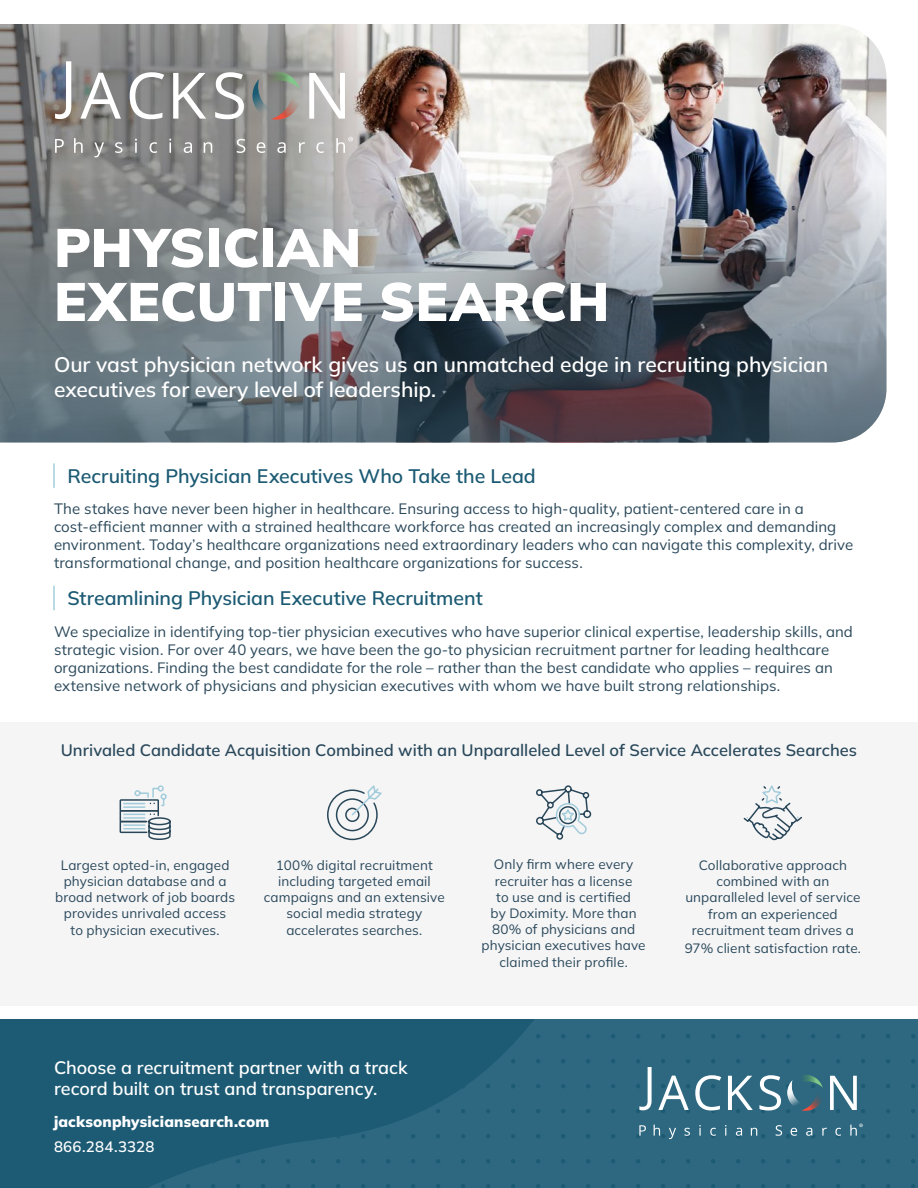
<style>
.page{position:relative;width:918px;height:1188px;background:#fff}
.page>*{position:absolute;margin:0;border:0;box-sizing:border-box;transform-origin:0 0}
.t1{font:900 54px/54px "Mulish";letter-spacing:.005em;color:#fff}
.t2{font:600 21px/25.2px "Mulish";letter-spacing:-.005em;color:#fff}
.t3{font:600 19.5px "Mulish";letter-spacing:-.005em;color:#1b5a73}
.t4{font:600 18px/21.6px "Mulish";color:#fff}
.t5{font:600 16.5px "Mulish";color:#29485a}
.t6{font:15px/18px "Mulish";letter-spacing:.005em;color:#2a485a}
.t7{font:900 15px "Mulish";letter-spacing:.01em;color:#fff}
.t8{font:600 15px "Mulish";letter-spacing:.015em;color:#fff}
.t9{font:13.5px/16.2px "Mulish";letter-spacing:.01em;color:#2a485a;text-align:center}
</style>
<div class="page">
<svg style="left:0;top:1019px;width:918px;height:169px;fill:#2d6880"></svg>
<div style="left:0;top:722px;width:918px;height:284px;background:#f5f5f6"></div>
<img style="left:0;top:24px;width:886px;height:418px">
<svg style="left:55px;top:139px;width:9px;height:14px"></svg>
<svg style="left:74px;top:138px;width:9px;height:15px"></svg>
<svg style="left:94px;top:142px;width:10px;height:15px"></svg>
<svg style="left:115px;top:142px;width:8px;height:11px"></svg>
<svg style="left:135px;top:139px;width:2px;height:14px"></svg>
<svg style="left:150px;top:142px;width:7px;height:11px"></svg>
<svg style="left:169px;top:139px;width:2px;height:14px"></svg>
<svg style="left:184px;top:142px;width:8px;height:11px"></svg>
<svg style="left:204px;top:142px;width:8px;height:11px"></svg>
<svg style="left:237px;top:139px;width:8px;height:14px"></svg>
<svg style="left:257px;top:142px;width:8px;height:11px"></svg>
<svg style="left:277px;top:142px;width:9px;height:11px"></svg>
<svg style="left:299px;top:142px;width:6px;height:11px"></svg>
<svg style="left:316px;top:142px;width:8px;height:11px"></svg>
<svg style="left:55px;top:61px;width:16px;height:58px"></svg>
<svg style="left:80px;top:73px;width:41px;height:46px"></svg>
<svg style="left:130px;top:72px;width:34px;height:47px"></svg>
<svg style="left:173px;top:73px;width:33px;height:46px"></svg>
<svg style="left:215px;top:72px;width:29px;height:47px"></svg>
<svg style="left:309px;top:73px;width:36px;height:46px"></svg>
<svg style="left:250px;top:72px;width:51px;height:49px"></svg>
<svg style="left:336px;top:137px;width:17px;height:16px"></svg>
<hr style="left:53px;top:463px;width:2px;height:25px;background:#a2cedb">
<hr style="left:53px;top:586px;width:2px;height:24px;background:#a2cedb">
<svg style="left:119px;top:785px;width:52px;height:55px"></svg>
<svg style="left:327px;top:785px;width:55px;height:56px"></svg>
<svg style="left:536px;top:785px;width:56px;height:55px"></svg>
<svg style="left:743px;top:785px;width:59px;height:56px"></svg>
<svg style="left:639px;top:1125px;width:7px;height:11px"></svg>
<svg style="left:654px;top:1125px;width:6px;height:11px"></svg>
<svg style="left:669px;top:1128px;width:7px;height:11px"></svg>
<svg style="left:684px;top:1128px;width:6px;height:8px"></svg>
<svg style="left:699px;top:1125px;width:2px;height:11px"></svg>
<svg style="left:710px;top:1128px;width:6px;height:8px"></svg>
<svg style="left:736px;top:1128px;width:6px;height:8px"></svg>
<svg style="left:751px;top:1128px;width:6px;height:8px"></svg>
<svg style="left:776px;top:1125px;width:6px;height:11px"></svg>
<svg style="left:791px;top:1128px;width:6px;height:8px"></svg>
<svg style="left:806px;top:1128px;width:6px;height:8px"></svg>
<svg style="left:822px;top:1128px;width:5px;height:8px"></svg>
<svg style="left:835px;top:1128px;width:6px;height:8px"></svg>
<svg style="left:639px;top:1067px;width:13px;height:43px"></svg>
<svg style="left:658px;top:1076px;width:31px;height:34px"></svg>
<svg style="left:695px;top:1075px;width:26px;height:35px"></svg>
<svg style="left:728px;top:1076px;width:25px;height:34px"></svg>
<svg style="left:830px;top:1076px;width:27px;height:34px"></svg>
<svg style="left:759px;top:1075px;width:65px;height:37px"></svg>
<svg style="left:850px;top:1124px;width:13px;height:12px"></svg>
<h1 class="t1" style="left:54px;top:219px;width:557px">PHYSICIAN<br>EXECUTIVE SEARCH</h1>
<h2 class="t2" style="left:54px;top:351px;width:776px">Our vast physician network gives us an unmatched edge in recruiting physician executives for every level of leadership.</h2>
<h3 class="t3" style="left:68px;top:463px;width:470px">Recruiting Physician Executives Who Take the Lead</h3>
<p class="t6" style="left:54px;top:500px;width:801px">The stakes have never been higher in healthcare. Ensuring access to high-quality, patient-centered care in a cost-efficient manner with a strained healthcare workforce has created an increasingly complex and demanding environment. Today’s healthcare organizations need extraordinary leaders who can navigate this complexity, drive transformational change, and position healthcare organizations for success.</p>
<h3 class="t3" style="left:68px;top:585px;width:417px">Streamlining Physician Executive Recruitment</h3>
<p class="t6" style="left:54px;top:622px;width:800px">We specialize in identifying top-tier physician executives who have superior clinical expertise, leadership skills, and strategic vision. For over 40 years, we have been the go-to physician recruitment partner for leading healthcare organizations. Finding the best candidate for the role – rather than the best candidate who applies – requires an extensive network of physicians and physician executives with whom we have built strong relationships.</p>
<p class="t5" style="left:61px;top:739px;width:798px">Unrivaled Candidate Acquisition Combined with an Unparalleled Level of Service Accelerates Searches</p>
<p class="t9" style="left:55px;top:856px;width:182px">Largest opted-in, engaged physician database and a broad network of job boards provides unrivaled access<br>to physician executives.</p>
<p class="t9" style="left:264px;top:857px;width:182px">100% digital recruitment including targeted email campaigns and an extensive social media strategy accelerates searches.</p>
<p class="t9" style="left:482px;top:856px;width:166px">Only firm where every recruiter has a license<br>to use and is certified<br>by Doximity. More than<br>80% of physicians and physician executives have claimed their profile.</p>
<p class="t9" style="left:685px;top:857px;width:177px">Collaborative approach combined with an unparalleled level of service from an experienced recruitment team drives a</p>
<p class="t9" style="left:685px;top:939px;width:178px">97% client satisfaction rate.</p>
<p class="t4" style="left:54px;top:1056px;width:355px">Choose a recruitment partner with a track record built on trust and transparency.</p>
<p class="t7" style="left:54px;top:1111px;width:217px">jacksonphysiciansearch.com</p>
<p class="t8" style="left:54px;top:1136px;width:102px">866.284.3328</p>
</div>
